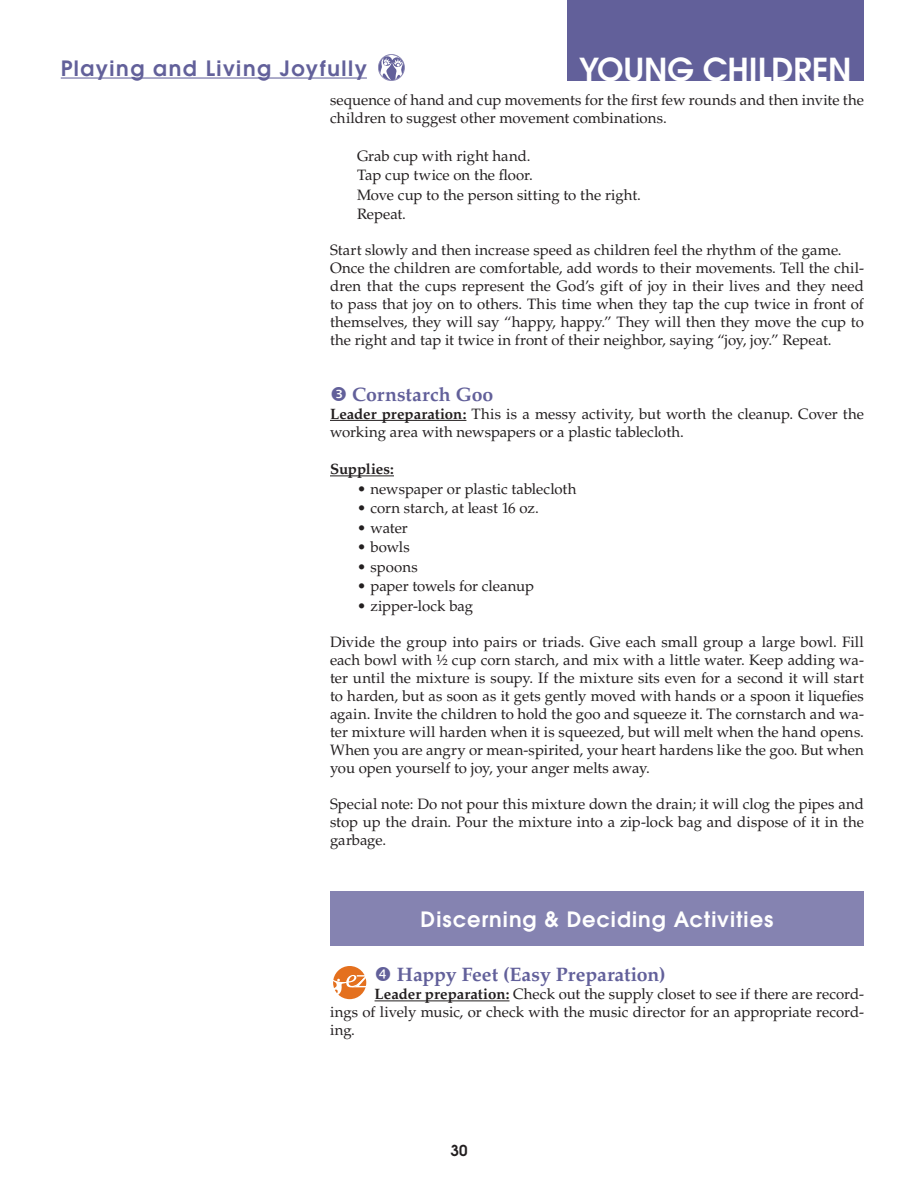
<style>
.page{position:relative;width:918px;height:1188px;background:#fff}
.page>*{position:absolute;margin:0;border:0;box-sizing:border-box;transform-origin:0 0}
.t1{font:600 31.5px "Avant Garde";color:#fff}
.t2{font:600 21px "Avant Garde";letter-spacing:.045em;color:#fff}
.t3{font:600 21px "Avant Garde";letter-spacing:.075em;color:#62609a}
.t4{font:700 19.5px "Palatino LT Std";color:#62609a}
.t5{font:15px/18px "Palatino LT Std";color:#231f20}
.t6{font:700 15px "Palatino LT Std";letter-spacing:-.01em;color:#231f20}
.t7{font:600 15px "Avant Garde";color:#231f20}
.s1{font-weight:700}
</style>
<div class="page">
<div style="left:567px;top:0;width:297px;height:81px;background:#62609a"></div>
<hr style="left:61px;top:78px;width:306px;height:1px;background:#62609a">
<svg style="left:378px;top:54px;width:27px;height:27px"></svg>
<hr style="left:330px;top:420px;width:136px;height:1px;background:#231f20">
<hr style="left:330px;top:476px;width:64px;height:1px;background:#231f20">
<hr style="left:375px;top:1001px;width:135px;height:1px;background:#231f20">
<div style="left:330px;top:891px;width:534px;height:55px;background:#8583b1"></div>
<div style="left:333px;top:966px;width:33px;height:33px;background:#e4701e;border-radius:50%"></div>
<svg style="left:333px;top:975px;width:34px;height:22px"></svg>
<p class="t3" style="left:61px;top:54px;width:308px">Playing and Living Joyfully</p>
<p class="t1" style="left:579px;top:49px;width:274px">Young Children</p>
<p class="t5" style="left:330px;top:92px;width:535px">sequence of hand and cup movements for the first few rounds and then invite the children to suggest other movement combinations.</p>
<p class="t5" style="left:357px;top:146px;width:285px;line-height:19.5px">Grab cup with right hand.<br>Tap cup twice on the floor.<br>Move cup to the person sitting to the right.<br>Repeat.</p>
<p class="t5" style="left:330px;top:242px;width:536px">Start slowly and then increase speed as children feel the rhythm of the game.<br>Once the children are comfortable, add words to their movements. Tell the chil&shy;dren that the cups represent the God’s gift of joy in their lives and they need to pass that joy on to others. This time when they tap the cup twice in front of themselves, they will say “happy, happy.” They will then they move the cup to the right and tap it twice in front of their neighbor, saying “joy, joy.” Repeat.</p>
<p class="t4" style="left:352px;top:383px;width:143px">Cornstarch Goo</p>
<p class="t5" style="left:330px;top:405px;width:535px"><span class="s1">Leader preparation:</span> This is a messy activity, but worth the cleanup. Cover the working area with newspapers or a plastic tablecloth.</p>
<p class="t6" style="left:330px;top:461px;width:65px">Supplies:</p>
<p class="t5" style="left:357px;top:480px;width:221px">• newspaper or plastic tablecloth</p>
<p class="t5" style="left:357px;top:500px;width:183px">• corn starch, at least 16 oz.</p>
<p class="t5" style="left:357px;top:519px;width:52px">• water</p>
<p class="t5" style="left:357px;top:539px;width:54px">• bowls</p>
<p class="t5" style="left:357px;top:558px;width:62px">• spoons</p>
<p class="t5" style="left:357px;top:578px;width:179px">• paper towels for cleanup</p>
<p class="t5" style="left:357px;top:597px;width:118px">• zipper-lock bag</p>
<p class="t5" style="left:330px;top:633px;width:536px;text-align:justify">Divide the group into pairs or triads. Give each small group a large bowl. Fill each bowl with ½ cup corn starch, and mix with a little water. Keep adding wa&shy;ter until the mixture is soupy. If the mixture sits even for a second it will start to harden, but as soon as it gets gently moved with hands or a spoon it liquefies again. Invite the children to hold the goo and squeeze it. The cornstarch and wa&shy;ter mixture will harden when it is squeezed, but will melt when the hand opens.<br>When you are angry or mean-spirited, your heart hardens like the goo. But when you open yourself to joy, your anger melts away.</p>
<p class="t5" style="left:330px;top:795px;width:536px;text-align:justify">Special note: Do not pour this mixture down the drain; it will clog the pipes and stop up the drain. Pour the mixture into a zip-lock bag and dispose of it in the garbage.</p>
<p class="t2" style="left:421px;top:905px;width:354px">Discerning &amp; Deciding Activities</p>
<p class="t4" style="left:397px;top:963px;width:270px">Happy Feet (Easy Preparation)</p>
<p class="t5" style="left:330px;top:986px;width:535px;text-align:justify;text-indent:45px"><span class="s1">Leader preparation:</span> Check out the supply closet to see if there are record&shy;ings of lively music, or check with the music director for an appropriate record&shy;ing.</p>
<p class="t7" style="left:450px;top:1141px;width:19px">30</p>
</div>
